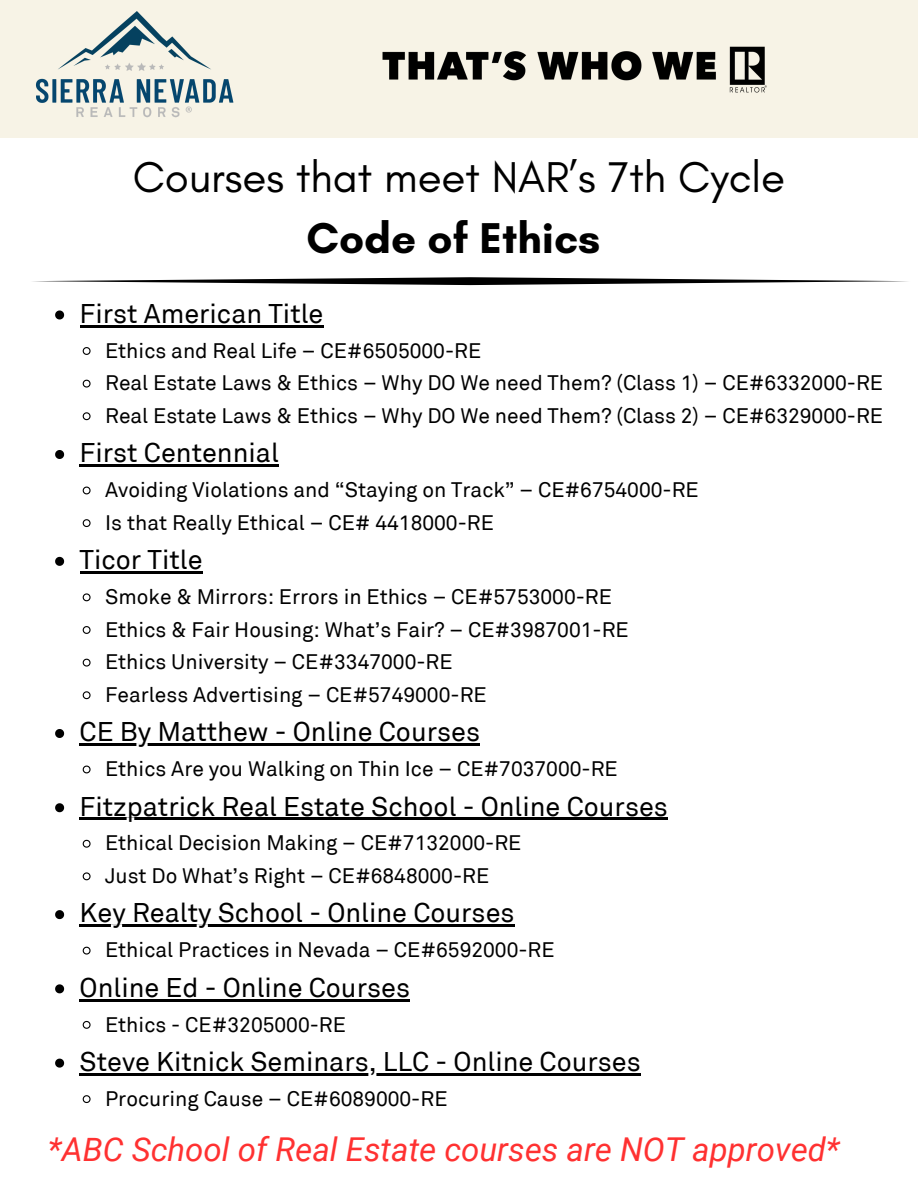
<style>
.page{position:relative;width:918px;height:1188px;background:#fff}
.page>*{position:absolute;margin:0;border:0;box-sizing:border-box;transform-origin:0 0}
.t1{font:43.95px/60.8px "Glacial Indifference";color:#000;text-align:center}
.t2{font:italic 32.85px "Roboto";color:#ff3131}
.t3{font:27px "Akkurat";color:#000}
.t4{font:21px "Akkurat";color:#000}
.s1{font-weight:700}
</style>
<div class="page">
<svg style="left:55px;top:310px;width:9px;height:9px"></svg>
<hr style="left:80px;top:325px;width:243px;height:2px;background:#000">
<svg style="left:82px;top:347px;width:9px;height:8px"></svg>
<svg style="left:82px;top:379px;width:9px;height:9px"></svg>
<svg style="left:82px;top:412px;width:9px;height:9px"></svg>
<svg style="left:55px;top:450px;width:9px;height:9px"></svg>
<hr style="left:80px;top:465px;width:199px;height:2px;background:#000">
<svg style="left:82px;top:486px;width:9px;height:9px"></svg>
<svg style="left:82px;top:519px;width:9px;height:8px"></svg>
<svg style="left:55px;top:557px;width:9px;height:9px"></svg>
<hr style="left:80px;top:571px;width:123px;height:3px;background:#000">
<svg style="left:82px;top:593px;width:9px;height:9px"></svg>
<svg style="left:82px;top:626px;width:9px;height:8px"></svg>
<svg style="left:82px;top:658px;width:9px;height:9px"></svg>
<svg style="left:82px;top:691px;width:9px;height:9px"></svg>
<svg style="left:55px;top:729px;width:9px;height:9px"></svg>
<hr style="left:80px;top:744px;width:400px;height:2px;background:#000">
<svg style="left:82px;top:765px;width:9px;height:9px"></svg>
<svg style="left:55px;top:803px;width:9px;height:9px"></svg>
<hr style="left:80px;top:818px;width:588px;height:2px;background:#000">
<svg style="left:82px;top:839px;width:9px;height:9px"></svg>
<svg style="left:82px;top:872px;width:9px;height:9px"></svg>
<svg style="left:55px;top:910px;width:9px;height:9px"></svg>
<hr style="left:80px;top:925px;width:435px;height:2px;background:#000">
<svg style="left:82px;top:946px;width:9px;height:9px"></svg>
<svg style="left:55px;top:984px;width:9px;height:9px"></svg>
<hr style="left:80px;top:999px;width:330px;height:2px;background:#000">
<svg style="left:82px;top:1020px;width:9px;height:9px"></svg>
<svg style="left:55px;top:1059px;width:9px;height:9px"></svg>
<hr style="left:80px;top:1073px;width:561px;height:2px;background:#000">
<svg style="left:82px;top:1095px;width:9px;height:8px"></svg>
<div style="left:0;top:0;width:918px;height:138px;background:#f7f3e6"></div>
<img style="left:36px;top:11px;width:198px;height:107px">
<img style="left:382px;top:46px;width:385px;height:47px">
<svg style="left:33px;top:277px;width:875px;height:8px"></svg>
<p class="t1" style="left:133px;top:146px;width:654px">Courses that meet NAR’s 7th Cycle<br><span class="s1">Code of Ethics</span></p>
<p class="t3" style="left:80px;top:296px;width:245px">First American Title</p>
<p class="t4" style="left:105px;top:337px;width:378px">Ethics and Real Life – CE#6505000-RE</p>
<h1 class="t4" style="left:105px;top:370px;width:779px">Real Estate Laws &amp; Ethics – Why DO We need Them? (Class 1) – CE#6332000-RE</h1>
<p class="t4" style="left:105px;top:402px;width:779px">Real Estate Laws &amp; Ethics – Why DO We need Them? (Class 2) – CE#6329000-RE</p>
<p class="t3" style="left:80px;top:436px;width:201px">First Centennial</p>
<p class="t4" style="left:105px;top:477px;width:595px">Avoiding Violations and “Staying on Track” – CE#6754000-RE</p>
<p class="t4" style="left:105px;top:509px;width:390px">Is that Really Ethical – CE# 4418000-RE</p>
<p class="t3" style="left:80px;top:543px;width:124px">Ticor Title</p>
<p class="t4" style="left:105px;top:584px;width:508px">Smoke &amp; Mirrors: Errors in Ethics – CE#5753000-RE</p>
<p class="t4" style="left:105px;top:616px;width:525px">Ethics &amp; Fair Housing: What’s Fair? – CE#3987001-RE</p>
<p class="t4" style="left:105px;top:649px;width:349px">Ethics University – CE#3347000-RE</p>
<p class="t4" style="left:105px;top:681px;width:383px">Fearless Advertising – CE#5749000-RE</p>
<p class="t3" style="left:80px;top:715px;width:402px">CE By Matthew - Online Courses</p>
<p class="t4" style="left:105px;top:756px;width:514px">Ethics Are you Walking on Thin Ice – CE#7037000-RE</p>
<p class="t3" style="left:80px;top:789px;width:590px">Fitzpatrick Real Estate School - Online Courses</p>
<p class="t4" style="left:105px;top:830px;width:418px">Ethical Decision Making – CE#7132000-RE</p>
<p class="t4" style="left:105px;top:863px;width:386px">Just Do What’s Right – CE#6848000-RE</p>
<p class="t3" style="left:80px;top:896px;width:436px">Key Realty School - Online Courses</p>
<p class="t4" style="left:105px;top:937px;width:451px">Ethical Practices in Nevada – CE#6592000-RE</p>
<p class="t3" style="left:80px;top:970px;width:332px">Online Ed - Online Courses</p>
<p class="t4" style="left:105px;top:1011px;width:242px">Ethics - CE#3205000-RE</p>
<p class="t3" style="left:80px;top:1045px;width:563px">Steve Kitnick Seminars, LLC - Online Courses</p>
<p class="t4" style="left:105px;top:1085px;width:344px">Procuring Cause – CE#6089000-RE</p>
<p class="t2" style="left:48px;top:1130px;width:793px">*ABC School of Real Estate courses are NOT approved*</p>
</div>
